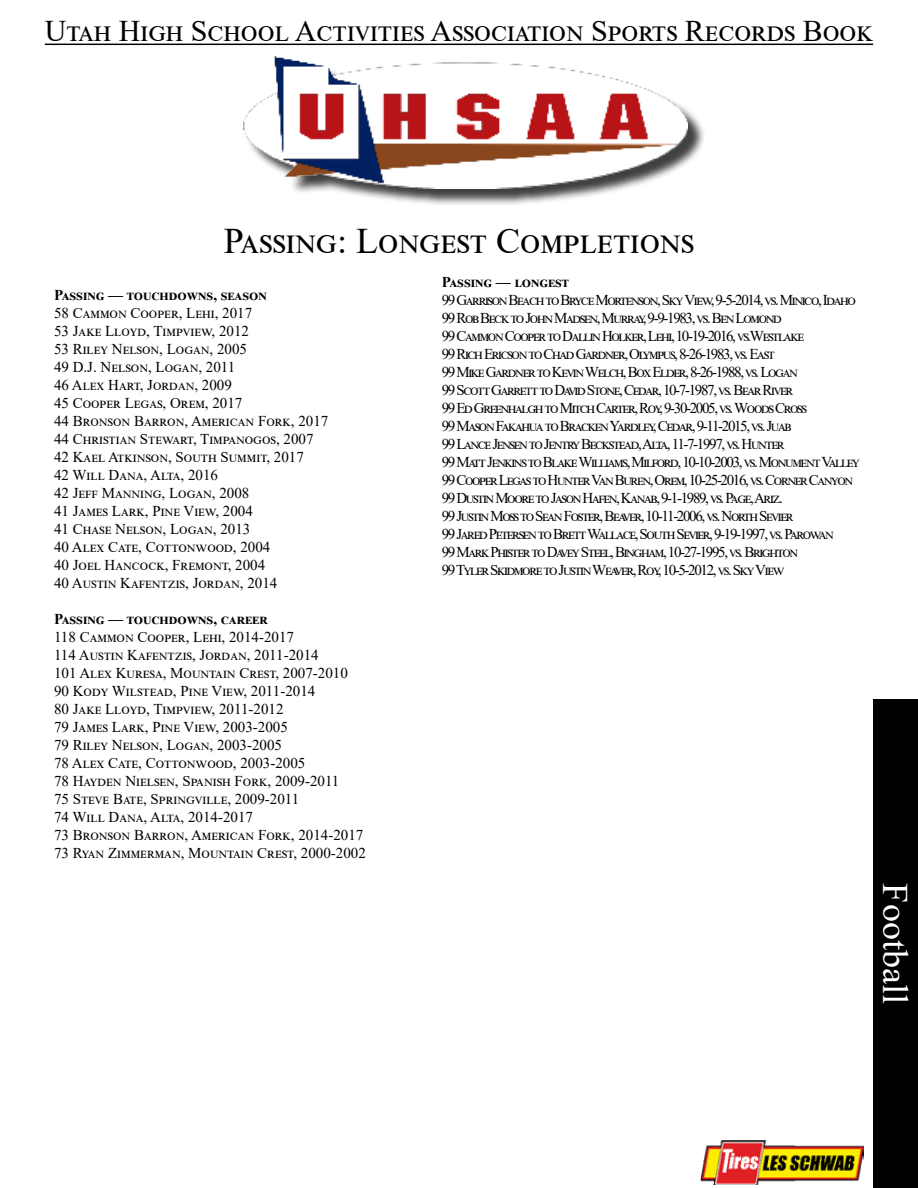
<style>
.page{position:relative;width:918px;height:1188px;background:#fff}
.page>*{position:absolute;margin:0;border:0;box-sizing:border-box;transform-origin:0 0}
.t1{font:36px "Times New Roman";color:#000}
.t2{font:36px "Times New Roman";color:#fff}
.t3{font:30px "Times New Roman";color:#000}
.t4{font:15px/18px "Times New Roman";letter-spacing:-.09em;color:#000}
.t5{font:15px/18px "Times New Roman";color:#000}
.t6{font:700 15px "Times New Roman";color:#000}
</style>
<div class="page">
<hr style="left:45px;top:44px;width:828px;height:1px;background:#000">
<div style="left:245px;top:60px;width:461px;height:147px;background:#000;opacity:.75"></div>
<img style="left:243px;top:57px;width:445px;height:131px">
<img style="left:700px;top:1140px;width:164px;height:44px">
<div style="left:873px;top:699px;width:45px;height:489px;background:#000"></div>
<h2 class="t3" style="left:45px;top:10px;width:830px">Utah High School Activities Association Sports Records Book</h2>
<h1 class="t1" style="left:224px;top:215px;width:472px">Passing: Longest Completions</h1>
<p class="t6" style="left:54px;top:284px;width:214px">Passing — touchdowns, season</p>
<p class="t5" style="left:54px;top:303px;width:276px">58 Cammon Cooper, Lehi, 2017<br>53 Jake Lloyd, Timpview, 2012<br>53 Riley Nelson, Logan, 2005<br>49 D.J. Nelson, Logan, 2011<br>46 Alex Hart, Jordan, 2009<br>45 Cooper Legas, Orem, 2017<br>44 Bronson Barron, American Fork, 2017<br>44 Christian Stewart, Timpanogos, 2007<br>42 Kael Atkinson, South Summit, 2017<br>42 Will Dana, Alta, 2016<br>42 Jeff Manning, Logan, 2008<br>41 James Lark, Pine View, 2004<br>41 Chase Nelson, Logan, 2013<br>40 Alex Cate, Cottonwood, 2004<br>40 Joel Hancock, Fremont, 2004<br>40 Austin Kafentzis, Jordan, 2014</p>
<p class="t6" style="left:54px;top:608px;width:215px">Passing — touchdowns, career</p>
<p class="t5" style="left:54px;top:627px;width:313px">118 Cammon Cooper, Lehi, 2014-2017<br>114 Austin Kafentzis, Jordan, 2011-2014<br>101 Alex Kuresa, Mountain Crest, 2007-2010<br>90 Kody Wilstead, Pine View, 2011-2014<br>80 Jake Lloyd, Timpview, 2011-2012<br>79 James Lark, Pine View, 2003-2005<br>79 Riley Nelson, Logan, 2003-2005<br>78 Alex Cate, Cottonwood, 2003-2005<br>78 Hayden Nielsen, Spanish Fork, 2009-2011<br>75 Steve Bate, Springville, 2009-2011<br>74 Will Dana, Alta, 2014-2017<br>73 Bronson Barron, American Fork, 2014-2017<br>73 Ryan Zimmerman, Mountain Crest, 2000-2002</p>
<p class="t6" style="left:442px;top:272px;width:129px">Passing — longest</p>
<p class="t4" style="left:442px;top:291px;width:420px">99 Garrison Beach to Bryce Mortenson, Sky View, 9-5-2014, vs. Minico, Idaho 99 Rob Beck to John Madsen, Murray, 9-9-1983, vs. Ben Lomond<br>99 Cammon Cooper to Dallin Holker, Lehi, 10-19-2016, vs.Westlake<br>99 Rich Ericson to Chad Gardner, Olympus, 8-26-1983, vs. East<br>99 Mike Gardner to Kevin Welch, Box Elder, 8-26-1988, vs. Logan<br>99 Scott Garrett to David Stone, Cedar, 10-7-1987, vs. Bear River<br>99 Ed Greenhalgh to Mitch Carter, Roy, 9-30-2005, vs.Woods Cross<br>99 Mason Fakahua to Bracken Yardley, Cedar, 9-11-2015, vs. Juab<br>99 Lance Jensen to Jentry Beckstead,Alta, 11-7-1997, vs. Hunter<br>99 Matt Jenkins to Blake Williams, Milford, 10-10-2003, vs. Monument Valley 99 Cooper Legas to Hunter Van Buren, Orem, 10-25-2016, vs. Corner Canyon 99 Dustin Moore to Jason Hafen, Kanab, 9-1-1989, vs. Page,Ariz.<br>99 Justin Moss to Sean Foster, Beaver, 10-11-2006, vs. North Sevier<br>99 Jared Petersen to Brett Wallace, South Sevier, 9-19-1997, vs. Parowan<br>99 Mark Phister to Davey Steel, Bingham, 10-27-1995, vs. Brighton<br>99 Tyler Skidmore to Justin Weaver, Roy, 10-5-2012, vs. Sky View</p>
<h1 class="t2" style="left:920px;top:883px;width:122px;rotate:90deg">Football</h1>
</div>
